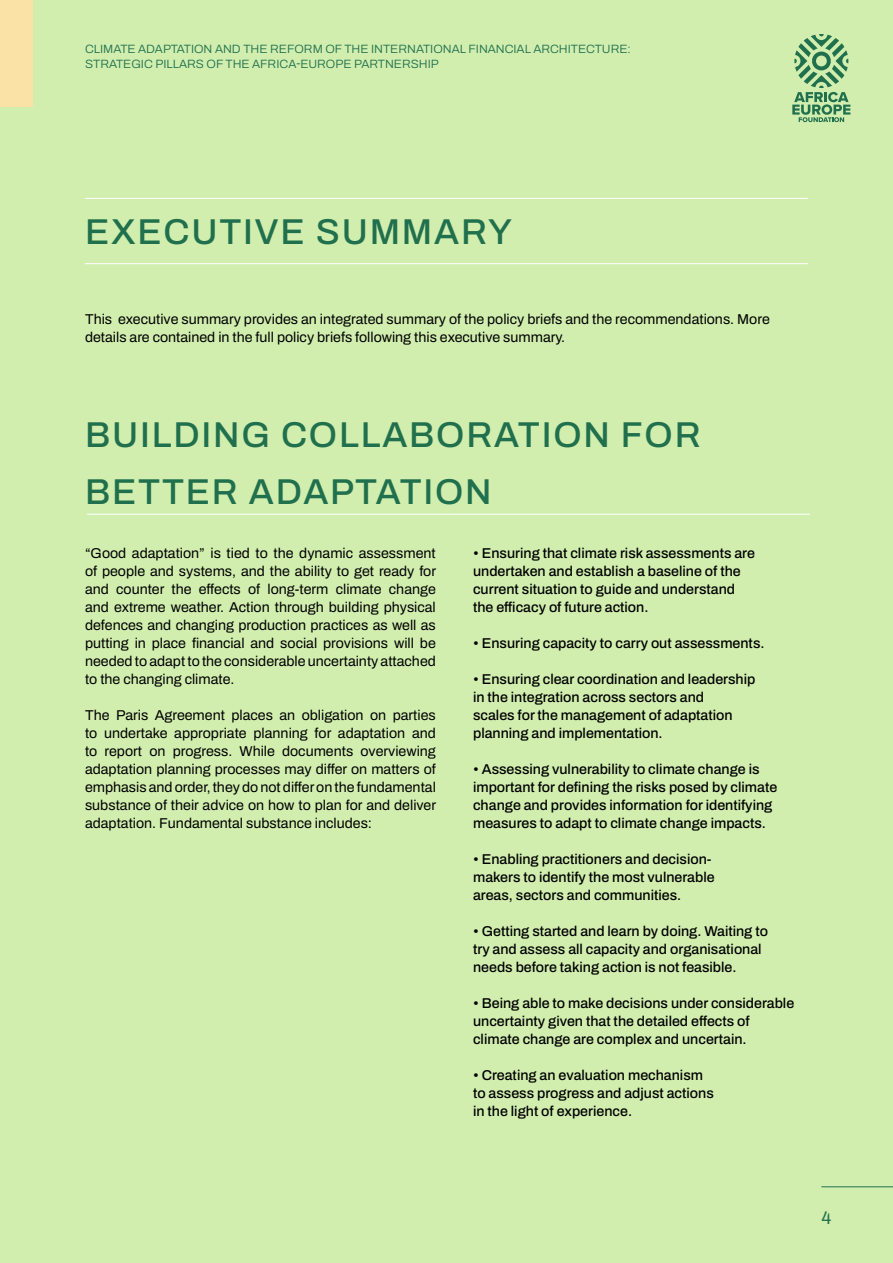
<style>
.page{position:relative;width:893px;height:1263px;background:#d1eeaf}
.page>*{position:absolute;margin:0;border:0;box-sizing:border-box;transform-origin:0 0}
.t1{font:500 36px/57px "Archivo";letter-spacing:.05em;color:#21704d}
.t2{font:18px "Archivo";color:#21704d}
.t3{font:500 14.25px/18px "Archivo";color:#000}
.t4{font:14.25px/18px "Archivo";color:#000;text-align:justify}
.t5{font:300 12px/15px "Archivo";color:#21704e}
</style>
<div class="page">
<svg style="left:792px;top:34px;width:58px;height:88px"></svg>
<hr style="left:821px;top:1186px;width:72px;height:1px;background:#21704d">
<hr style="left:85px;top:198px;width:723px;height:1px;background:#fff">
<hr style="left:85px;top:263px;width:723px;height:1px;background:#fff">
<div style="left:0;top:0;width:33px;height:106px;background:#fae2a6"></div>
<hr style="left:87px;top:514px;width:723px;height:1px;background:#fff">
<p class="t5" style="left:85px;top:41px;width:547px">CLIMATE ADAPTATION AND THE REFORM OF THE INTERNATIONAL FINANCIAL ARCHITECTURE:<br>STRATEGIC PILLARS OF THE AFRICA-EUROPE PARTNERSHIP</p>
<h1 class="t1" style="left:85px;top:203px;width:428px">EXECUTIVE SUMMARY</h1>
<p class="t4" style="left:85px;top:310px;width:686px">This executive summary provides an integrated summary of the policy briefs and the recommendations. More details are contained in the full policy briefs following this executive summary.</p>
<h1 class="t1" style="left:85px;top:406px;width:617px">BUILDING COLLABORATION FOR<br>BETTER ADAPTATION</h1>
<p class="t4" style="left:85px;top:544px;width:353px">“Good adaptation” is tied to the dynamic assessment of people and systems, and the ability to get ready for and counter the effects of long-term climate change and extreme weather. Action through building physical defences and changing production practices as well as putting in place financial and social provisions will be needed to adapt to the considerable uncertainty attached to the changing climate.</p>
<p class="t4" style="left:85px;top:706px;width:353px">The Paris Agreement places an obligation on parties to undertake appropriate planning for adaptation and to report on progress. While documents overviewing adaptation planning processes may differ on matters of emphasis and order, they do not differ on the fundamental substance of their advice on how to plan for and deliver adaptation. Fundamental substance includes:</p>
<p class="t3" style="left:473px;top:544px;width:283px">• Ensuring that climate risk assessments are undertaken and establish a baseline of the current situation to guide and understand the efficacy of future action.</p>
<p class="t3" style="left:473px;top:634px;width:293px">• Ensuring capacity to carry out assessments.</p>
<p class="t3" style="left:473px;top:670px;width:284px">• Ensuring clear coordination and leadership in the integration across sectors and<br>scales for the management of adaptation planning and implementation.</p>
<p class="t3" style="left:473px;top:760px;width:306px">• Assessing vulnerability to climate change is important for defining the risks posed by climate change and provides information for identifying measures to adapt to climate change impacts.</p>
<p class="t3" style="left:473px;top:850px;width:243px">• Enabling practitioners and decision&shy;makers to identify the most vulnerable areas, sectors and communities.</p>
<p class="t3" style="left:473px;top:922px;width:296px">• Getting started and learn by doing. Waiting to try and assess all capacity and organisational needs before taking action is not feasible.</p>
<p class="t3" style="left:473px;top:994px;width:323px">• Being able to make decisions under considerable uncertainty given that the detailed effects of climate change are complex and uncertain.</p>
<p class="t3" style="left:473px;top:1066px;width:242px">• Creating an evaluation mechanism to assess progress and adjust actions in the light of experience.</p>
<p class="t2" style="left:821px;top:1204px;width:11px">4</p>
</div>
